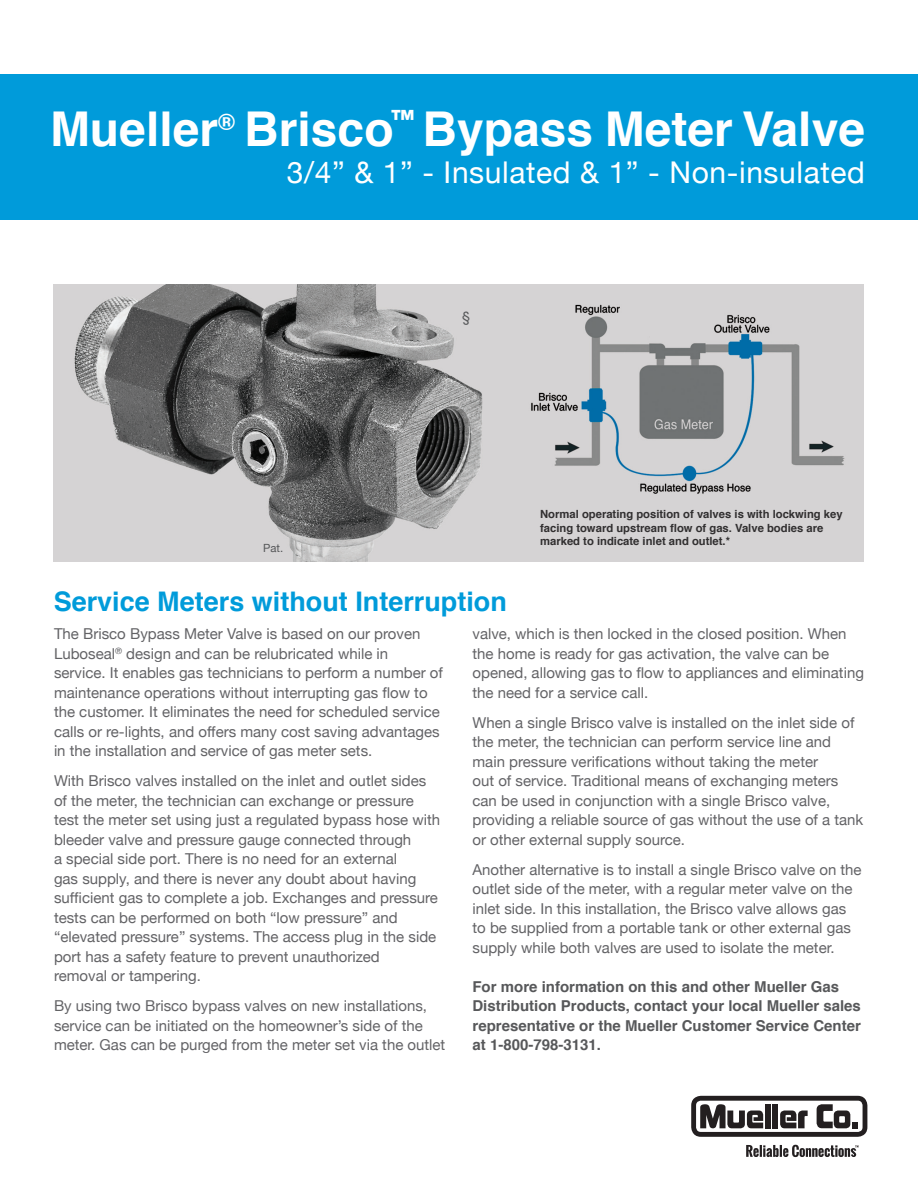
<style>
.page{position:relative;width:918px;height:1188px;background:#fff}
.page>*{position:absolute;margin:0;border:0;box-sizing:border-box;transform-origin:0 0}
.t1{font:700 48px "Helvetica";color:#fff}
.t2{font:30px "Helvetica Neue";letter-spacing:.02em;color:#fff}
.t3{font:700 27px "Helvetica";color:#009bda}
.t4{font:15px/19.5px "Helvetica Neue";color:#636366}
.t5{font:700 15px/19.5px "Helvetica";color:#57585a}
.t6{font:14.25px "Helvetica Neue";color:#57585a}
.t7{font:700 11.25px/13.5px "Helvetica";color:#312f30}
.t8{font:11.25px "Helvetica Neue";color:#57585a}
</style>
<div class="page">
<div style="left:691px;top:1096px;width:176px;height:41px;background:#231f20;border-radius:10px"></div>
<div style="left:696px;top:1101px;width:167px;height:31px;background:#fff;border-radius:5px"></div>
<svg style="left:817px;top:1104px;width:41px;height:24px"></svg>
<svg style="left:780px;top:1111px;width:28px;height:17px"></svg>
<div style="left:773px;top:1104px;width:5px;height:24px;background:#231f20"></div>
<div style="left:765px;top:1104px;width:6px;height:24px;background:#231f20"></div>
<svg style="left:700px;top:1104px;width:63px;height:24px"></svg>
<svg style="left:746px;top:1145px;width:112px;height:12px"></svg>
<div style="left:1px;top:74px;width:917px;height:146px;background:#009bda"></div>
<img style="left:54px;top:285px;width:810px;height:276px">
<p class="t1" style="left:50px;top:90px;width:817px">Mueller<sup>®</sup> Brisco<sup>™</sup> Bypass Meter Valve</p>
<p class="t2" style="left:287px;top:155px;width:580px">3/4” &amp; 1” - Insulated &amp; 1” - Non-insulated</p>
<p class="t6" style="left:462px;top:309px;width:9px">§</p>
<p class="t8" style="left:263px;top:541px;width:22px">Pat.</p>
<p class="t3" style="left:54px;top:580px;width:455px">Service Meters without Interruption</p>
<p class="t7" style="left:540px;top:508px;width:304px">Normal operating position of valves is with lockwing key facing toward upstream flow of gas. Valve bodies are marked to indicate inlet and outlet.*</p>
<p class="t4" style="left:54px;top:624px;width:390px">The Brisco Bypass Meter Valve is based on our proven Luboseal<sup>®</sup> design and can be relubricated while in service. It enables gas technicians to perform a number of maintenance operations without interrupting gas flow to the customer. It eliminates the need for scheduled service</p>
<p class="t4" style="left:54px;top:722px;width:387px">calls or re-lights, and offers many cost saving advantages in the installation and service of gas meter sets.</p>
<p class="t4" style="left:54px;top:771px;width:388px">With Brisco valves installed on the inlet and outlet sides of the meter, the technician can exchange or pressure test the meter set using just a regulated bypass hose with bleeder valve and pressure gauge connected through<br>a special side port. There is no need for an external<br>gas supply, and there is never any doubt about having sufficient gas to complete a job. Exchanges and pressure tests can be performed on both “low pressure” and “elevated pressure” systems. The access plug in the side port has a safety feature to prevent unauthorized</p>
<p class="t4" style="left:54px;top:966px;width:148px">removal or tampering.</p>
<p class="t4" style="left:54px;top:996px;width:375px">By using two Brisco bypass valves on new installations,</p>
<p class="t4" style="left:54px;top:1016px;width:393px">service can be initiated on the homeowner’s side of the meter. Gas can be purged from the meter set via the outlet</p>
<p class="t4" style="left:472px;top:624px;width:375px">valve, which is then locked in the closed position. When</p>
<p class="t4" style="left:472px;top:644px;width:393px">the home is ready for gas activation, the valve can be opened, allowing gas to flow to appliances and eliminating the need for a service call.</p>
<p class="t4" style="left:472px;top:713px;width:383px">When a single Brisco valve is installed on the inlet side of the meter, the technician can perform service line and</p>
<p class="t4" style="left:472px;top:752px;width:347px">main pressure verifications without taking the meter</p>
<p class="t4" style="left:472px;top:771px;width:392px">out of service. Traditional means of exchanging meters can be used in conjunction with a single Brisco valve, providing a reliable source of gas without the use of a tank or other external supply source.</p>
<p class="t4" style="left:472px;top:860px;width:391px">Another alternative is to install a single Brisco valve on the outlet side of the meter, with a regular meter valve on the inlet side. In this installation, the Brisco valve allows gas to be supplied from a portable tank or other external gas supply while both valves are used to isolate the meter.</p>
<p class="t5" style="left:472px;top:977px;width:390px">For more information on this and other Mueller Gas Distribution Products, contact your local Mueller sales representative or the Mueller Customer Service Center at 1-800-798-3131.</p>
</div>
